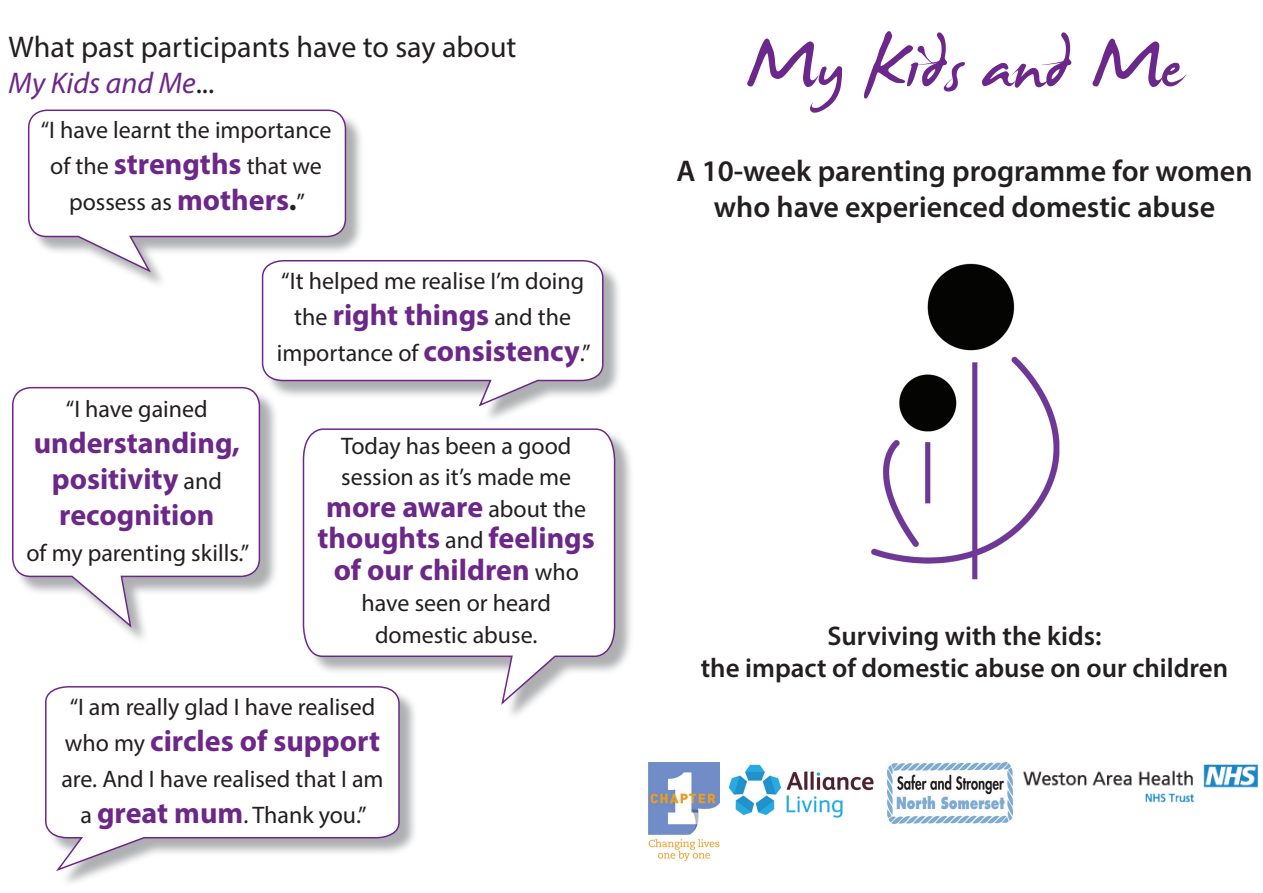
<style>
.page{position:relative;width:1263px;height:893px;background:#fff}
.page>*{position:absolute;margin:0;border:0;box-sizing:border-box;transform-origin:0 0}
.t1{font:108px "James Fajardo";color:#6c278a}
.t2{font:700 30px/36px "Myriad Pro";color:#6c2789;text-align:center}
.t3{font:600 30px/36px "Myriad Pro";color:#231f20;text-align:center}
.t4{font:30px/36px "Myriad Pro";color:#231f20}
.t5{font:600 27px/32.4px "Myriad Pro";color:#231f20;text-align:center}
.t6{font:24px/36px "Myriad Pro";color:#231f20;text-align:center}
.s1{font-style:italic;color:#6c2789}
.s2{font-weight:700;font-size:30px;color:#6c2789}
.s3{font-weight:700;font-size:30px}
.s4{font-weight:400;font-size:24px;color:#231f20}
</style>
<div class="page">
<img style="left:719px;top:762px;width:169px;height:56px">
<img style="left:871px;top:263px;width:189px;height:317px">
<img style="left:888px;top:762px;width:124px;height:61px">
<img style="left:1023px;top:765px;width:235px;height:38px">
<img style="left:648px;top:762px;width:71px;height:99px">
<div style="left:30px;top:112px;width:335px;height:178px;background:#939598;opacity:.75"></div>
<svg style="left:27px;top:109px;width:320px;height:165px"></svg>
<div style="left:264px;top:262px;width:358px;height:162px;background:#939598;opacity:.75"></div>
<svg style="left:261px;top:259px;width:343px;height:149px"></svg>
<div style="left:14px;top:389px;width:265px;height:256px;background:#939598;opacity:.75"></div>
<svg style="left:12px;top:386px;width:249px;height:244px"></svg>
<div style="left:47px;top:688px;width:371px;height:201px;background:#939598;opacity:.75"></div>
<svg style="left:45px;top:686px;width:355px;height:187px"></svg>
<div style="left:305px;top:431px;width:329px;height:291px;background:#939598;opacity:.75"></div>
<svg style="left:302px;top:428px;width:314px;height:279px"></svg>
<p class="t4" style="left:9px;top:28px;width:509px">What past participants have to say about<br><span class="s1">My Kids and Me</span>...</p>
<p class="t6" style="left:41px;top:112px;width:292px">“I have learnt the importance of the <span class="s2">strengths</span> that we possess as <span class="s2">mothers</span><span class="s3">.</span>”</p>
<p class="t6" style="left:66px;top:391px;width:143px">“I have gained</p>
<p class="t2" style="left:34px;top:424px;width:208px">understanding, positivity <span class="s4">and </span>recognition</p>
<p class="t6" style="left:26px;top:535px;width:224px">of my parenting skills.”</p>
<p class="t6" style="left:281px;top:263px;width:304px">“It helped me realise I’m doing</p>
<p class="t2" style="left:294px;top:296px;width:278px"><span class="s4">the</span> right things <span class="s4">and the</span></p>
<p class="t6" style="left:277px;top:335px;width:315px">importance of <span class="s2">consistency</span>.”</p>
<p class="t6" style="left:341px;top:429px;width:232px;line-height:31.5px;text-align:left">Today has been a good session as it’s made me</p>
<p class="t2" style="left:318px;top:490px;width:279px;line-height:31.5px">more aware <span class="s4">about the </span>thoughts <span class="s4">and</span> feelings of our children <span class="s4">who</span></p>
<p class="t6" style="left:362px;top:587px;width:191px;line-height:31.5px">have seen or heard domestic abuse.</p>
<p class="t6" style="left:70px;top:688px;width:307px">“I am really glad I have realised</p>
<p class="t2" style="left:65px;top:722px;width:317px"><span class="s4">who my</span> circles of support</p>
<p class="t6" style="left:61px;top:760px;width:324px">are. And I have realised that I am a <span class="s2">great mum</span>. Thank you.”</p>
<h1 class="t1" style="left:745px;top:12px;width:441px">My Kids and Me</h1>
<p class="t3" style="left:676px;top:152px;width:578px">A 10-week parenting programme for women who have experienced domestic abuse</p>
<p class="t5" style="left:701px;top:619px;width:529px">Surviving with the kids:<br>the impact of domestic abuse on our children</p>
</div>
